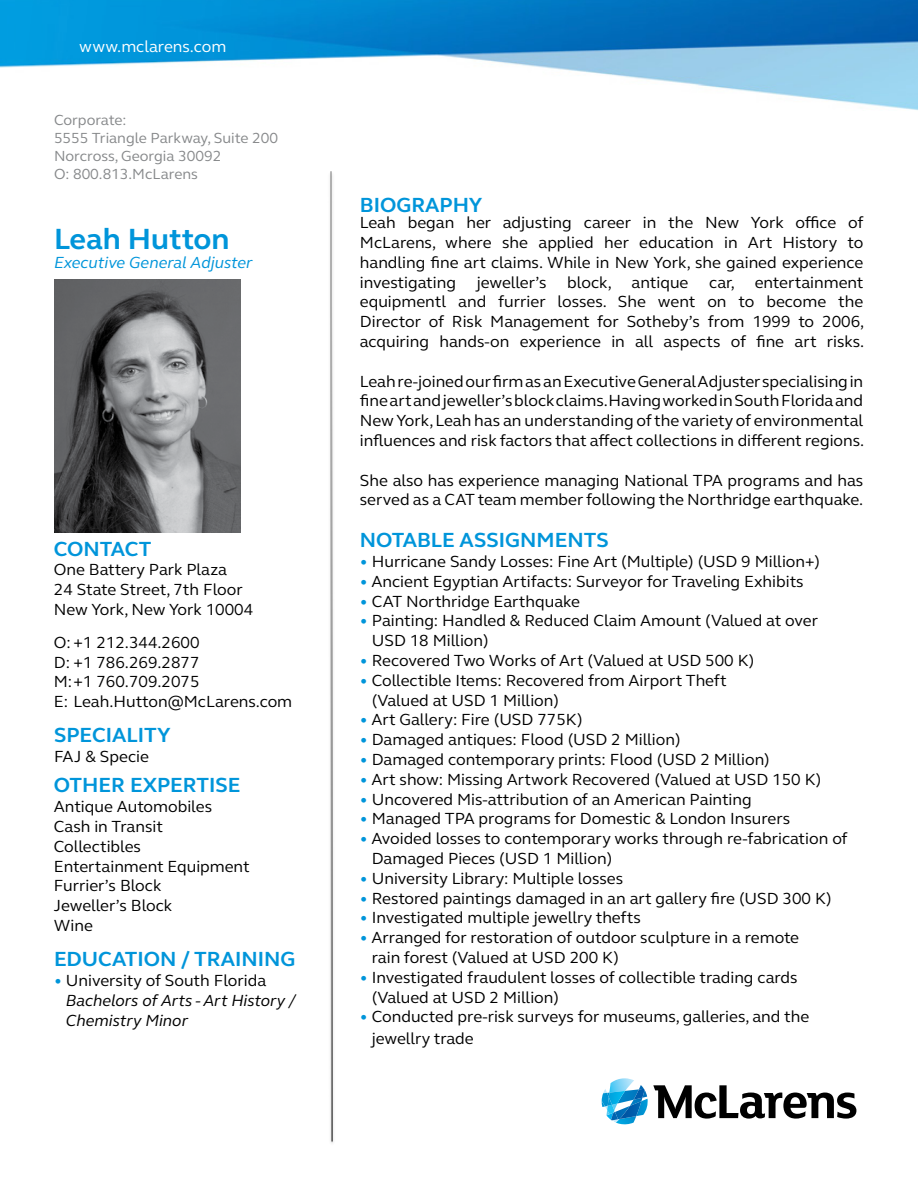
<style>
.page{position:relative;width:918px;height:1188px;background:#fff}
.page>*{position:absolute;margin:0;border:0;box-sizing:border-box;transform-origin:0 0}
.t1{font:700 30px "FS Elliot";color:#0095da}
.t2{font:700 21px "FS Elliot";color:#0095da}
.t3{font:16.5px/19.8px "FS Elliot";color:#000}
.t4{font:italic 16.5px/19.8px "FS Elliot";color:#000}
.t5{font:italic 16.5px "FS Elliot";color:#0095da}
.t6{font:16.5px "FS Elliot";color:#fff}
.t7{font:15px/18px "FS Elliot";color:#86888a}
.s1{font-style:normal;color:#0095da}
.s2{font-style:normal}
.s3{color:#0095da}
</style>
<div class="page">
<img style="left:0;top:0;width:918px;height:110px">
<img style="left:330px;top:171px;width:4px;height:972px">
<svg style="left:602px;top:1078px;width:254px;height:47px"></svg>
<img style="left:54px;top:279px;width:187px;height:253px">
<p class="t6" style="left:79px;top:36px;width:149px">www.mclarens.com</p>
<p class="t7" style="left:54px;top:111px;width:225px">Corporate:<br>5555 Triangle Parkway, Suite 200<br>Norcross, Georgia 30092<br>O: 800.813.McLarens</p>
<h1 class="t1" style="left:54px;top:218px;width:177px">Leah Hutton</h1>
<p class="t5" style="left:54px;top:252px;width:200px">Executive General Adjuster</p>
<p class="t2" style="left:54px;top:534px;width:99px">CONTACT</p>
<p class="t3" style="left:54px;top:559px;width:201px">One Battery Park Plaza<br>24 State Street, 7th Floor<br>New York, New York 10004</p>
<p class="t3" style="left:54px;top:632px;width:240px">O: +1 212.344.2600<br>D: +1 786.269.2877<br>M:+1 760.709.2075<br>E: Leah.Hutton@McLarens.com</p>
<p class="t2" style="left:54px;top:721px;width:118px">SPECIALITY</p>
<p class="t3" style="left:54px;top:746px;width:96px">FAJ &amp; Specie</p>
<p class="t2" style="left:54px;top:771px;width:188px">OTHER EXPERTISE</p>
<p class="t3" style="left:54px;top:796px;width:197px">Antique Automobiles<br>Cash in Transit<br>Collectibles<br>Entertainment Equipment<br>Furrier’s Block<br>Jeweller’s Block<br>Wine</p>
<p class="t2" style="left:54px;top:945px;width:243px">EDUCATION / TRAINING</p>
<p class="t4" style="left:66px;top:970px;width:231px;text-indent:-12px"><span class="s1">•</span> <span class="s2">University of South Florida<br></span>Bachelors of Arts - Art History /<br>Chemistry Minor</p>
<p class="t2" style="left:360px;top:190px;width:124px">BIOGRAPHY</p>
<p class="t3" style="left:360px;top:212px;width:505px;text-align:justify">Leah began her adjusting career in the New York office of McLarens, where she applied her education in Art History to handling fine art claims. While in New York, she gained experience investigating</p>
<p class="t3" style="left:477px;top:272px;width:71px">jeweller’s</p>
<p class="t3" style="left:567px;top:272px;width:123px">block, antique</p>
<p class="t3" style="left:360px;top:272px;width:506px;text-align:justify;text-indent:349px">car, entertainment equipmentl and furrier losses. She went on to become the Director of Risk Management for Sotheby’s from 1999 to 2006, acquiring hands-on experience in all aspects of fine art risks.</p>
<p class="t3" style="left:360px;top:371px;width:506px;text-align:justify">Leah re-joined our firm as an Executive General Adjuster specialising in fine art and jeweller’s block claims. Having worked in South Florida and New York, Leah has an understanding of the variety of environmental influences and risk factors that affect collections in different regions.</p>
<p class="t3" style="left:360px;top:470px;width:505px">She also has experience managing National TPA programs and has served as a CAT team member following the Northridge earthquake.</p>
<p class="t2" style="left:360px;top:526px;width:250px">NOTABLE ASSIGNMENTS</p>
<p class="t3" style="left:360px;top:551px;width:462px"><span class="s3">•</span> Hurricane Sandy Losses: Fine Art (Multiple) (USD 9 Million+)</p>
<p class="t3" style="left:360px;top:571px;width:445px"><span class="s3">•</span> Ancient Egyptian Artifacts: Surveyor for Traveling Exhibits</p>
<p class="t3" style="left:360px;top:591px;width:222px"><span class="s3">•</span> CAT Northridge Earthquake</p>
<p class="t3" style="left:372px;top:610px;width:448px;text-indent:-12px"><span class="s3">•</span> Painting: Handled &amp; Reduced Claim Amount (Valued at over<br>USD 18 Million)</p>
<p class="t3" style="left:360px;top:650px;width:396px"><span class="s3">•</span> Recovered Two Works of Art (Valued at USD 500 K)</p>
<p class="t3" style="left:372px;top:670px;width:357px;text-indent:-12px"><span class="s3">•</span> Collectible Items: Recovered from Airport Theft (Valued at USD 1 Million)</p>
<p class="t3" style="left:360px;top:709px;width:224px"><span class="s3">•</span> Art Gallery: Fire (USD 775K)</p>
<p class="t3" style="left:360px;top:729px;width:322px"><span class="s3">•</span> Damaged antiques: Flood (USD 2 Million)</p>
<p class="t3" style="left:360px;top:749px;width:411px"><span class="s3">•</span> Damaged contemporary prints: Flood (USD 2 Million)</p>
<p class="t3" style="left:360px;top:769px;width:463px"><span class="s3">•</span> Art show: Missing Artwork Recovered (Valued at USD 150 K)</p>
<p class="t3" style="left:360px;top:789px;width:393px"><span class="s3">•</span> Uncovered Mis-attribution of an American Painting</p>
<p class="t3" style="left:360px;top:808px;width:432px"><span class="s3">•</span> Managed TPA programs for Domestic &amp; London Insurers</p>
<p class="t3" style="left:372px;top:828px;width:477px;text-indent:-12px"><span class="s3">•</span> Avoided losses to contemporary works through re-fabrication of<br>Damaged Pieces (USD 1 Million)</p>
<p class="t3" style="left:360px;top:868px;width:272px"><span class="s3">•</span> University Library: Multiple losses ￼￼￼</p>
<p class="t3" style="left:360px;top:888px;width:473px"><span class="s3">•</span> Restored paintings damaged in an art gallery fire (USD 300 K)</p>
<p class="t3" style="left:360px;top:907px;width:283px"><span class="s3">•</span> Investigated multiple jewellry thefts</p>
<p class="t3" style="left:372px;top:927px;width:429px;text-indent:-12px"><span class="s3">•</span> Arranged for restoration of outdoor sculpture in a remote rain forest (Valued at USD 200 K)</p>
<p class="t3" style="left:372px;top:967px;width:427px;text-indent:-12px"><span class="s3">•</span> Investigated fraudulent losses of collectible trading cards (Valued at USD 2 Million)</p>
<p class="t3" style="left:372px;top:1006px;width:439px;line-height:21.6px;text-indent:-12px"><span class="s3">•</span> Conducted pre-risk surveys for museums, galleries, and the jewellry trade</p>
</div>
